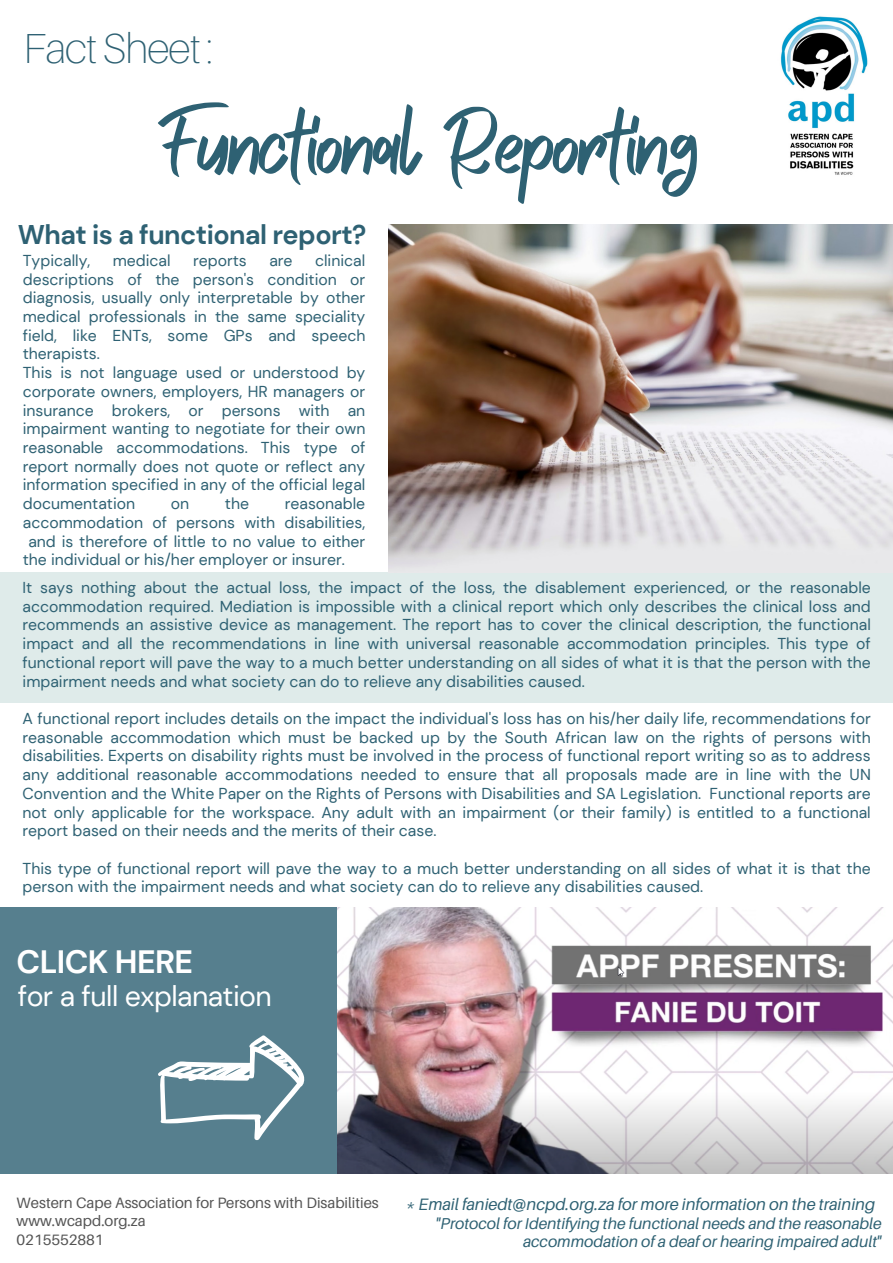
<style>
.page{position:relative;width:893px;height:1263px;background:#fff}
.page>*{position:absolute;margin:0;border:0;box-sizing:border-box;transform-origin:0 0}
.t1{font:90.07px "Vintage Moon";letter-spacing:-.025em;color:#2e6173}
.t2{font:100 42px "Aileron";letter-spacing:-.025em;color:#2e6173}
.t3{font:700 32.25px "DM Sans";letter-spacing:-.02em;color:#fff}
.t4{font:28.5px "DM Sans";letter-spacing:-.02em;color:#fff}
.t5{font:700 27px "DM Sans";letter-spacing:-.02em;color:#2e6173}
.t6{font:italic 16.5px "Aileron";color:#2e6173}
.t7{font:15.83px/18.8px "DM Sans";color:#2e6173;text-align:justify}
.t8{font:italic 15.75px/18.6px "Aileron";color:#2e6173;text-align:right}
.t9{font:15px "Aileron";color:#545454}
</style>
<div class="page">
<img style="left:780px;top:16px;width:88px;height:159px">
<div style="left:0;top:572px;width:893px;height:131px;background:#dfebea"></div>
<div style="left:1px;top:907px;width:337px;height:267px;background:#567f8e"></div>
<img style="left:389px;top:224px;width:504px;height:348px">
<img style="left:338px;top:907px;width:555px;height:266px">
<svg style="left:158px;top:1035px;width:147px;height:105px"></svg>
<p class="t2" style="left:24px;top:22px;width:191px">Fact Sheet :</p>
<p class="t1" style="left:158px;top:92px;width:542px">Functional Reporting</p>
<p class="t5" style="left:18px;top:217px;width:350px">What is a functional report?</p>
<p class="t7" style="left:23px;top:251px;width:344px;text-indent:292px">clinical descriptions of the person's condition or diagnosis, usually only interpretable by other medical professionals in the same speciality field, like ENTs, some GPs and speech therapists.</p>
<p class="t7" style="left:23px;top:363px;width:344px">This is not language used or understood by corporate owners, employers, HR managers or insurance brokers, or persons with an impairment wanting to negotiate for their own reasonable accommodations. This type of report normally does not quote or reflect any information specified in any of the official legal documentation</p>
<p class="t7" style="left:23px;top:251px;width:69px">Typically,</p>
<p class="t7" style="left:113px;top:251px;width:59px">medical</p>
<p class="t7" style="left:193px;top:251px;width:55px">reports</p>
<p class="t7" style="left:269px;top:251px;width:25px">are</p>
<p class="t7" style="left:171px;top:494px;width:20px">on</p>
<p class="t7" style="left:225px;top:494px;width:26px">the</p>
<p class="t7" style="left:285px;top:494px;width:82px">reasonable</p>
<p class="t7" style="left:23px;top:513px;width:344px">accommodation of persons with disabilities,</p>
<p class="t7" style="left:28px;top:532px;width:338px">and is therefore of little to no value to either</p>
<p class="t7" style="left:23px;top:550px;width:324px">the individual or his/her employer or insurer.</p>
<p class="t7" style="left:23px;top:578px;width:850px">It says nothing about the actual loss, the impact of the loss, the disablement experienced, or the reasonable accommodation required. Mediation is impossible with a clinical report which only describes the clinical loss and recommends an assistive device as management. The report has to cover the clinical description, the functional impact and all the recommendations in line with universal reasonable accommodation principles. This type of functional report will pave the way to a much better understanding on all sides of what it is that the person with the impairment needs and what society can do to relieve any disabilities caused.</p>
<p class="t7" style="left:23px;top:709px;width:850px">A functional report includes details on the impact the individual's loss has on his/her daily life, recommendations for reasonable accommodation which must be backed up by the South African law on the rights of persons with disabilities. Experts on disability rights must be involved in the process of functional report writing so as to address any additional reasonable accommodations needed to ensure that all proposals made are in line with the UN Convention and the White Paper on the Rights of Persons with Disabilities and SA Legislation. Functional reports are not only applicable for the workspace. Any adult with an impairment (or their family) is entitled to a functional report based on their needs and the merits of their case.</p>
<p class="t7" style="left:23px;top:859px;width:849px">This type of functional report will pave the way to a much better understanding on all sides of what it is that the person with the impairment needs and what society can do to relieve any disabilities caused.</p>
<p class="t3" style="left:17px;top:941px;width:178px">CLICK HERE</p>
<p class="t4" style="left:18px;top:977px;width:256px">for a full explanation</p>
<p class="t9" style="left:17px;top:1194px;width:364px">Western Cape Association for Persons with Disabilities</p>
<p class="t9" style="left:17px;top:1212px;width:131px">www.wcapd.org.za</p>
<p class="t9" style="left:17px;top:1230px;width:89px">0215552881</p>
<p class="t6" style="left:406px;top:1194px;width:470px">* Email faniedt@ncpd.org.za for more information on the training</p>
<p class="t8" style="left:436px;top:1213px;width:447px">"Protocol for Identifying the functional needs and the reasonable accommodation of a deaf or hearing impaired adult"</p>
</div>
